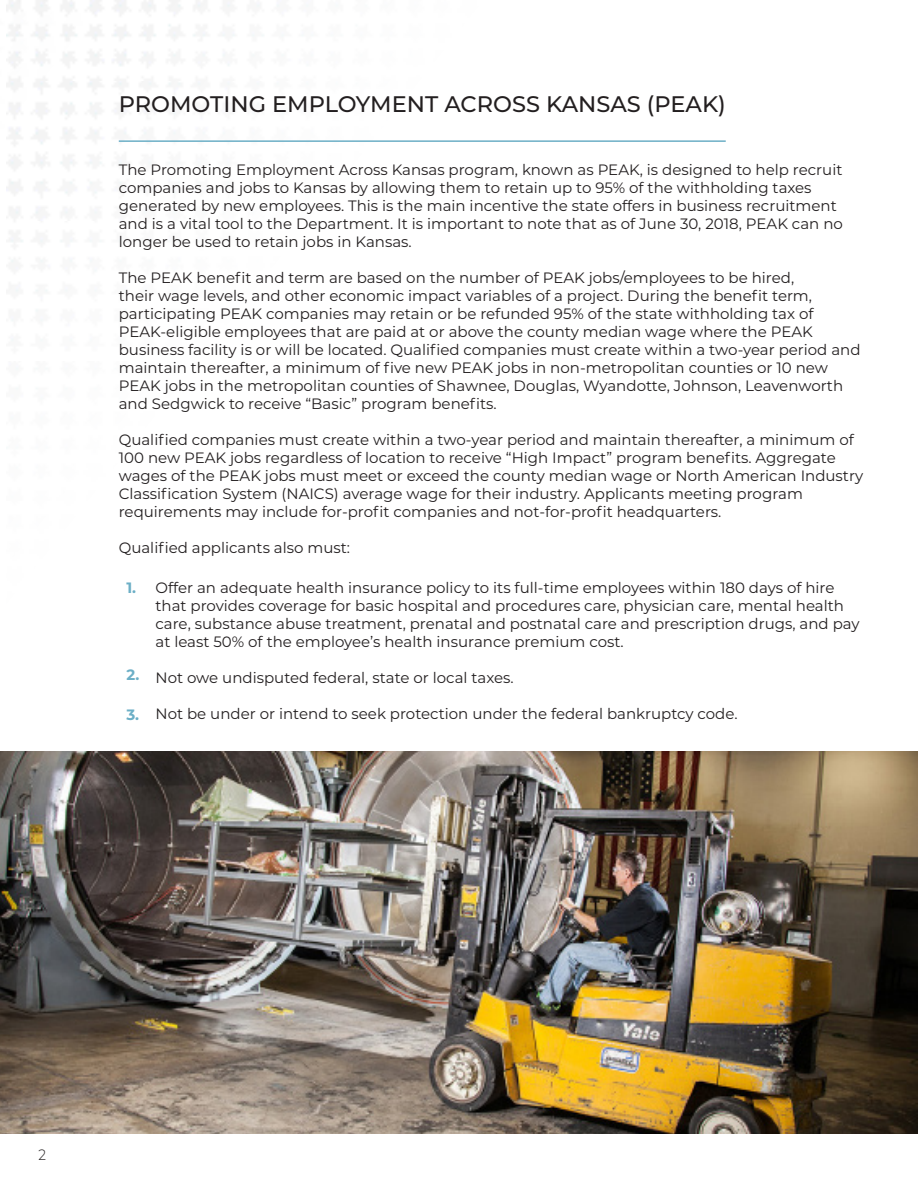
<style>
.page{position:relative;width:918px;height:1188px;background:#fff}
.page>*{position:absolute;margin:0;border:0;box-sizing:border-box;transform-origin:0 0}
.t1{font:500 22.5px "Montserrat";color:#231f20}
.t2{font:15px/18px "Montserrat";color:#231f20}
.Numbers{font:700 15px "Montserrat";color:#6cafc6}
.t3{font:300 15px "Montserrat";color:#231f20;scale:.9 1}
</style>
<div class="page">
<img style="left:6px;top:0;width:912px;height:752px">
<img style="left:0;top:752px;width:918px;height:382px">
<hr style="left:119px;top:140px;width:607px;height:2px;background:#6cafc6">
<p class="t1" style="left:119px;top:89px;width:609px">PROMOTING EMPLOYMENT ACROSS KANSAS (PEAK)</p>
<p class="t2" style="left:119px;top:160px;width:726px">The Promoting Employment Across Kansas program, known as PEAK, is designed to help recruit companies and jobs to Kansas by allowing them to retain up to 95% of the withholding taxes generated by new employees. This is the main incentive the state offers in business recruitment and is a vital tool to the Department. It is important to note that as of June 30, 2018, PEAK can no longer be used to retain jobs in Kansas.</p>
<p class="t2" style="left:119px;top:268px;width:743px">The PEAK benefit and term are based on the number of PEAK jobs/employees to be hired,<br>their wage levels, and other economic impact variables of a project. During the benefit term, participating PEAK companies may retain or be refunded 95% of the state withholding tax of PEAK-eligible employees that are paid at or above the county median wage where the PEAK business facility is or will be located. Qualified companies must create within a two-year period and maintain thereafter, a minimum of five new PEAK jobs in non-metropolitan counties or 10 new PEAK jobs in the metropolitan counties of Shawnee, Douglas, Wyandotte, Johnson, Leavenworth and Sedgwick to receive “Basic” program benefits.</p>
<p class="t2" style="left:119px;top:430px;width:746px">Qualified companies must create within a two-year period and maintain thereafter, a minimum of 100 new PEAK jobs regardless of location to receive “High Impact” program benefits. Aggregate wages of the PEAK jobs must meet or exceed the county median wage or North American Industry Classification System (NAICS) average wage for their industry. Applicants meeting program requirements may include for-profit companies and not-for-profit headquarters.</p>
<p class="t2" style="left:119px;top:538px;width:233px">Qualified applicants also must:</p>
<p class="t2" style="left:156px;top:579px;width:706px">Offer an adequate health insurance policy to its full-time employees within 180 days of hire that provides coverage for basic hospital and procedures care, physician care, mental health care, substance abuse treatment, prenatal and postnatal care and prescription drugs, and pay at least 50% of the employee’s health insurance premium cost.</p>
<p class="t2" style="left:156px;top:669px;width:360px">Not owe undisputed federal, state or local taxes.</p>
<p class="t2" style="left:156px;top:705px;width:584px">Not be under or intend to seek protection under the federal bankruptcy code.</p>
<p class="Numbers" style="left:126px;top:577px;width:11px">1.</p>
<p class="Numbers" style="left:126px;top:664px;width:14px">2.</p>
<p class="Numbers" style="left:126px;top:704px;width:14px">3.</p>
<p class="t3" style="left:38px;top:1144px;width:10px">2</p>
</div>
